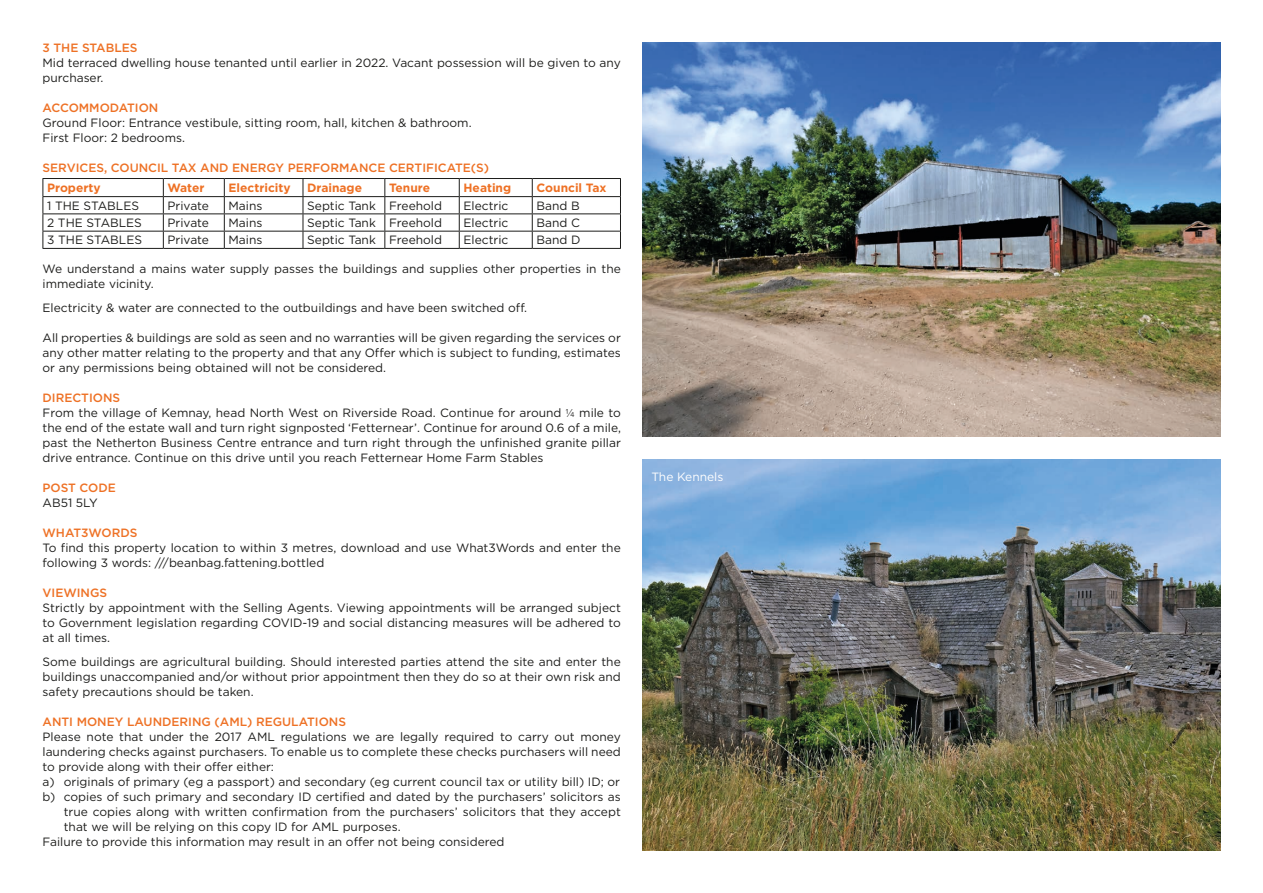
<style>
.page{position:relative;width:1263px;height:893px;background:#fff}
.page>*{position:absolute;margin:0;border:0;box-sizing:border-box;transform-origin:0 0}
.t1{font:12px/15px "Gotham HTF";color:#1d1d1b}
.t2{font:500 12px "Gotham";color:#ee7125}
.t3{font:700 12px "Gotham";color:#ee7125}
.t4{font:12px "Gotham HTF";color:#fff}
.s1{font-family:"Proxima Nova";font-weight:300}
</style>
<div class="page">
<img style="left:642px;top:43px;width:578px;height:393px">
<img style="left:642px;top:460px;width:578px;height:390px">
<hr style="left:43px;top:178px;width:120px;height:1px;background:#1d1d1b">
<hr style="left:163px;top:178px;width:61px;height:1px;background:#1d1d1b">
<hr style="left:224px;top:178px;width:79px;height:1px;background:#1d1d1b">
<hr style="left:303px;top:178px;width:82px;height:1px;background:#1d1d1b">
<hr style="left:385px;top:178px;width:74px;height:1px;background:#1d1d1b">
<hr style="left:459px;top:178px;width:73px;height:1px;background:#1d1d1b">
<hr style="left:532px;top:178px;width:89px;height:1px;background:#1d1d1b">
<hr style="left:43px;top:196px;width:120px;height:1px;background:#1d1d1b">
<hr style="left:163px;top:196px;width:61px;height:1px;background:#1d1d1b">
<hr style="left:224px;top:196px;width:79px;height:1px;background:#1d1d1b">
<hr style="left:303px;top:196px;width:82px;height:1px;background:#1d1d1b">
<hr style="left:385px;top:196px;width:74px;height:1px;background:#1d1d1b">
<hr style="left:459px;top:196px;width:73px;height:1px;background:#1d1d1b">
<hr style="left:532px;top:196px;width:89px;height:1px;background:#1d1d1b">
<hr style="left:43px;top:213px;width:120px;height:1px;background:#1d1d1b">
<hr style="left:163px;top:213px;width:61px;height:1px;background:#1d1d1b">
<hr style="left:224px;top:213px;width:79px;height:1px;background:#1d1d1b">
<hr style="left:303px;top:213px;width:82px;height:1px;background:#1d1d1b">
<hr style="left:385px;top:213px;width:74px;height:1px;background:#1d1d1b">
<hr style="left:459px;top:213px;width:73px;height:1px;background:#1d1d1b">
<hr style="left:532px;top:213px;width:89px;height:1px;background:#1d1d1b">
<hr style="left:43px;top:231px;width:120px;height:1px;background:#1d1d1b">
<svg style="left:43px;top:179px;width:1px;height:69px"></svg>
<hr style="left:163px;top:231px;width:61px;height:1px;background:#1d1d1b">
<svg style="left:163px;top:179px;width:1px;height:69px"></svg>
<hr style="left:224px;top:231px;width:79px;height:1px;background:#1d1d1b">
<svg style="left:224px;top:179px;width:1px;height:69px"></svg>
<hr style="left:303px;top:231px;width:82px;height:1px;background:#1d1d1b">
<svg style="left:303px;top:179px;width:1px;height:69px"></svg>
<hr style="left:385px;top:231px;width:74px;height:1px;background:#1d1d1b">
<svg style="left:384px;top:179px;width:1px;height:69px"></svg>
<hr style="left:459px;top:231px;width:73px;height:1px;background:#1d1d1b">
<svg style="left:459px;top:179px;width:1px;height:69px"></svg>
<hr style="left:532px;top:231px;width:89px;height:1px;background:#1d1d1b">
<svg style="left:532px;top:179px;width:1px;height:69px"></svg>
<svg style="left:620px;top:179px;width:1px;height:69px"></svg>
<hr style="left:43px;top:248px;width:120px;height:1px;background:#1d1d1b">
<hr style="left:163px;top:248px;width:61px;height:1px;background:#1d1d1b">
<hr style="left:224px;top:248px;width:79px;height:1px;background:#1d1d1b">
<hr style="left:303px;top:248px;width:82px;height:1px;background:#1d1d1b">
<hr style="left:385px;top:248px;width:74px;height:1px;background:#1d1d1b">
<hr style="left:459px;top:248px;width:73px;height:1px;background:#1d1d1b">
<hr style="left:532px;top:248px;width:89px;height:1px;background:#1d1d1b">
<p class="t2" style="left:43px;top:40px;width:97px">3 THE STABLES</p>
<p class="t1" style="left:43px;top:55px;width:580px">Mid terraced dwelling house tenanted until earlier in 2022. Vacant possession will be given to any purchaser.</p>
<p class="t2" style="left:43px;top:100px;width:117px">ACCOMMODATION</p>
<p class="t1" style="left:43px;top:115px;width:431px">Ground Floor: Entrance vestibule, sitting room, hall, kitchen &amp; bathroom.<br>First Floor: 2 bedrooms.</p>
<p class="t2" style="left:43px;top:160px;width:448px">SERVICES, COUNCIL TAX AND ENERGY PERFORMANCE CERTIFICATE(S)</p>
<p class="t3" style="left:47px;top:180px;width:55px">Property</p>
<p class="t3" style="left:168px;top:180px;width:38px">Water</p>
<p class="t3" style="left:229px;top:180px;width:64px">Electricity</p>
<p class="t3" style="left:307px;top:180px;width:56px">Drainage</p>
<p class="t3" style="left:389px;top:180px;width:43px">Tenure</p>
<p class="t3" style="left:463px;top:180px;width:49px">Heating</p>
<p class="t3" style="left:536px;top:180px;width:71px">Council Tax</p>
<p class="t1" style="left:47px;top:198px;width:93px">1 THE STABLES</p>
<p class="t1" style="left:168px;top:198px;width:43px">Private</p>
<p class="t1" style="left:229px;top:198px;width:35px">Mains</p>
<p class="t1" style="left:307px;top:198px;width:136px">Septic Tank Freehold</p>
<p class="t1" style="left:463px;top:198px;width:46px">Electric</p>
<p class="t1" style="left:536px;top:198px;width:45px">Band B</p>
<p class="t1" style="left:47px;top:215px;width:96px">2 THE STABLES</p>
<p class="t1" style="left:168px;top:215px;width:43px">Private</p>
<p class="t1" style="left:229px;top:215px;width:35px">Mains</p>
<p class="t1" style="left:307px;top:215px;width:136px">Septic Tank Freehold</p>
<p class="t1" style="left:463px;top:215px;width:46px">Electric</p>
<p class="t1" style="left:536px;top:215px;width:45px">Band C</p>
<p class="t1" style="left:47px;top:232px;width:96px">3 THE STABLES</p>
<p class="t1" style="left:168px;top:232px;width:43px">Private</p>
<p class="t1" style="left:229px;top:232px;width:35px">Mains</p>
<p class="t1" style="left:307px;top:232px;width:136px">Septic Tank Freehold</p>
<p class="t1" style="left:463px;top:232px;width:46px">Electric</p>
<p class="t1" style="left:536px;top:232px;width:45px">Band D</p>
<p class="t1" style="left:43px;top:261px;width:580px">We understand a mains water supply passes the buildings and supplies other properties in the immediate vicinity.</p>
<p class="t1" style="left:43px;top:300px;width:486px">Electricity &amp; water are connected to the outbuildings and have been switched off.</p>
<p class="t1" style="left:43px;top:330px;width:580px;text-align:justify">All properties &amp; buildings are sold as seen and no warranties will be given regarding the services or any other matter relating to the property and that any Offer which is subject to funding, estimates or any permissions being obtained will not be considered.</p>
<p class="t2" style="left:43px;top:390px;width:79px">DIRECTIONS</p>
<p class="t1" style="left:43px;top:405px;width:580px;text-align:justify">From the village of Kemnay, head North West on Riverside Road. Continue for around <span class="s1">¼</span> mile to the end of the estate wall and turn right signposted ‘Fetternear’. Continue for around 0.6 of a mile, past the Netherton Business Centre entrance and turn right through the unfinished granite pillar drive entrance. Continue on this drive until you reach Fetternear Home Farm Stables</p>
<p class="t2" style="left:43px;top:480px;width:75px">POST CODE</p>
<p class="t1" style="left:43px;top:495px;width:57px">AB51 5LY</p>
<p class="t2" style="left:43px;top:525px;width:96px">WHAT3WORDS</p>
<p class="t1" style="left:43px;top:540px;width:580px">To find this property location to within 3 metres, download and use What3Words and enter the following 3 words: ///beanbag.fattening.bottled</p>
<p class="t2" style="left:43px;top:585px;width:66px">VIEWINGS</p>
<p class="t1" style="left:43px;top:600px;width:580px;text-align:justify">Strictly by appointment with the Selling Agents. Viewing appointments will be arranged subject to Government legislation regarding COVID-19 and social distancing measures will be adhered to at all times.</p>
<p class="t1" style="left:43px;top:654px;width:580px;text-align:justify">Some buildings are agricultural building. Should interested parties attend the site and enter the buildings unaccompanied and/or without prior appointment then they do so at their own risk and safety precautions should be taken.</p>
<p class="t2" style="left:43px;top:714px;width:305px">ANTI MONEY LAUNDERING (AML) REGULATIONS</p>
<p class="t1" style="left:43px;top:729px;width:580px">Please note that under the 2017 AML regulations we are legally required to carry out money</p>
<p class="t1" style="left:43px;top:744px;width:580px">laundering checks against purchasers. To enable us to complete these checks purchasers will need</p>
<p class="t1" style="left:43px;top:759px;width:233px">to provide along with their offer either:</p>
<p class="t1" style="left:43px;top:774px;width:579px">a) originals of primary (eg a passport) and secondary (eg current council tax or utility bill) ID; or</p>
<p class="t1" style="left:43px;top:789px;width:580px">b) copies of such primary and secondary ID certified and dated by the purchasers’ solicitors as</p>
<p class="t1" style="left:64px;top:804px;width:558px">true copies along with written confirmation from the purchasers’ solicitors that they accept</p>
<p class="t1" style="left:64px;top:819px;width:338px">that we will be relying on this copy ID for AML purposes.</p>
<p class="t1" style="left:43px;top:834px;width:463px">Failure to provide this information may result in an offer not being considered</p>
<p class="t4" style="left:651px;top:470px;width:74px">The Kennels</p>
</div>
